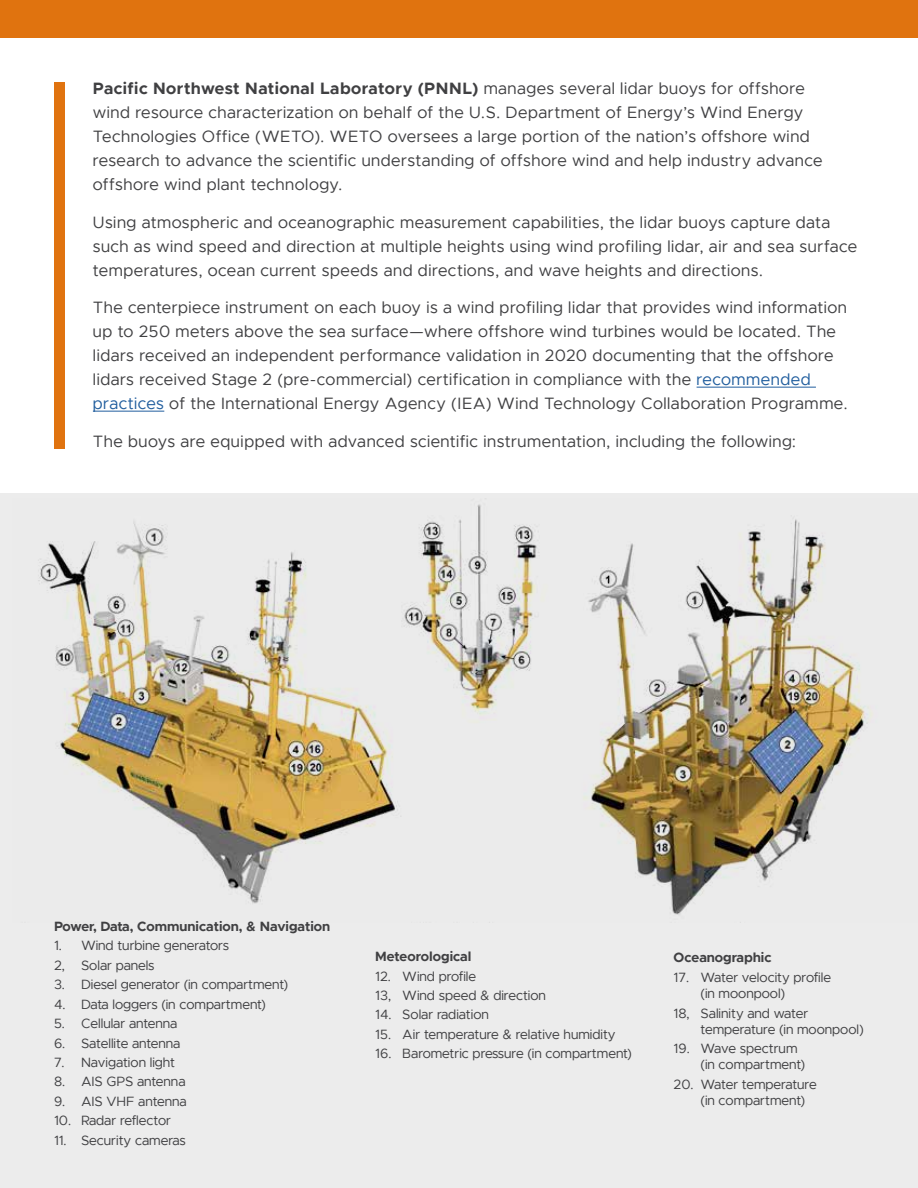
<style>
.page{position:relative;width:918px;height:1188px;background:#fff}
.page>*{position:absolute;margin:0;border:0;box-sizing:border-box;transform-origin:0 0}
.t1{font:16.5px/24px "Metropolis";letter-spacing:.03em;color:#404042}
.t2{font:13.5px/16.2px "Metropolis";color:#404042}
.t3{font:700 13.5px "Metropolis";color:#404042}
.s1{font-weight:700}
.s2{color:#215e9e}
</style>
<div class="page">
<div style="left:0;top:0;width:918px;height:37px;background:#e0730f"></div>
<hr style="left:697px;top:387px;width:119px;height:1px;background:#215e9e">
<hr style="left:93px;top:411px;width:71px;height:1px;background:#215e9e">
<div style="left:54px;top:82px;width:10px;height:366px;background:#e0730f"></div>
<div style="left:0;top:494px;width:917px;height:694px;background:#ececec"></div>
<img style="left:38px;top:498px;width:880px;height:424px">
<p class="t1" style="left:93px;top:76px;width:731px"><span class="s1">Pacific Northwest National Laboratory (PNNL)</span> manages several lidar buoys for offshore wind resource characterization on behalf of the U.S. Department of Energy’s Wind Energy Technologies Office (WETO). WETO oversees a large portion of the nation’s offshore wind research to advance the scientific understanding of offshore wind and help industry advance offshore wind plant technology.</p>
<p class="t1" style="left:93px;top:210px;width:766px">Using atmospheric and oceanographic measurement capabilities, the lidar buoys capture data such as wind speed and direction at multiple heights using wind profiling lidar, air and sea surface temperatures, ocean current speeds and directions, and wave heights and directions.</p>
<p class="t1" style="left:93px;top:295px;width:756px">The centerpiece instrument on each buoy is a wind profiling lidar that provides wind information up to 250 meters above the sea surface—where offshore wind turbines would be located. The lidars received an independent performance validation in 2020 documenting that the offshore lidars received Stage 2 (pre-commercial) certification in compliance with the <span class="s2">recommended practices</span> of the International Energy Agency (IEA) Wind Technology Collaboration Programme.</p>
<p class="t1" style="left:93px;top:429px;width:705px">The buoys are equipped with advanced scientific instrumentation, including the following:</p>
<p class="t3" style="left:54px;top:918px;width:278px">Power, Data, Communication, &amp; Navigation</p>
<p class="t2" style="left:54px;top:936px;width:177px;line-height:19.5px">1. Wind turbine generators<br>2, Solar panels</p>
<p class="t2" style="left:54px;top:976px;width:236px">3. Diesel generator (in compartment)</p>
<p class="t2" style="left:54px;top:996px;width:213px">4. Data loggers (in compartment)</p>
<p class="t2" style="left:54px;top:1015px;width:125px">5. Cellular antenna</p>
<p class="t2" style="left:54px;top:1035px;width:128px">6. Satellite antenna</p>
<p class="t2" style="left:54px;top:1054px;width:123px">7. Navigation light</p>
<p class="t2" style="left:54px;top:1074px;width:133px">8. AIS GPS antenna</p>
<p class="t2" style="left:54px;top:1093px;width:134px">9. AIS VHF antenna</p>
<p class="t2" style="left:54px;top:1113px;width:119px">10. Radar reflector</p>
<p class="t2" style="left:54px;top:1132px;width:133px">11. Security cameras</p>
<p class="t3" style="left:375px;top:948px;width:98px">Meteorological</p>
<p class="t2" style="left:375px;top:966px;width:172px;line-height:19.5px">12. Wind profile<br>13, Wind speed &amp; direction</p>
<p class="t2" style="left:375px;top:1007px;width:115px">14. Solar radiation</p>
<p class="t2" style="left:375px;top:1026px;width:242px">15. Air temperature &amp; relative humidity</p>
<p class="t2" style="left:375px;top:1046px;width:258px">16. Barometric pressure (in compartment)</p>
<p class="t3" style="left:674px;top:949px;width:99px">Oceanographic</p>
<p class="t2" style="left:701px;top:969px;width:132px;text-indent:-27px">17. Water velocity profile (in moonpool)</p>
<p class="t2" style="left:701px;top:1005px;width:165px;text-indent:-27px">18, Salinity and water temperature (in moonpool)</p>
<p class="t2" style="left:701px;top:1040px;width:106px;text-indent:-27px">19. Wave spectrum (in compartment)</p>
<p class="t2" style="left:701px;top:1076px;width:118px;text-indent:-27px">20. Water temperature (in compartment)</p>
</div>
